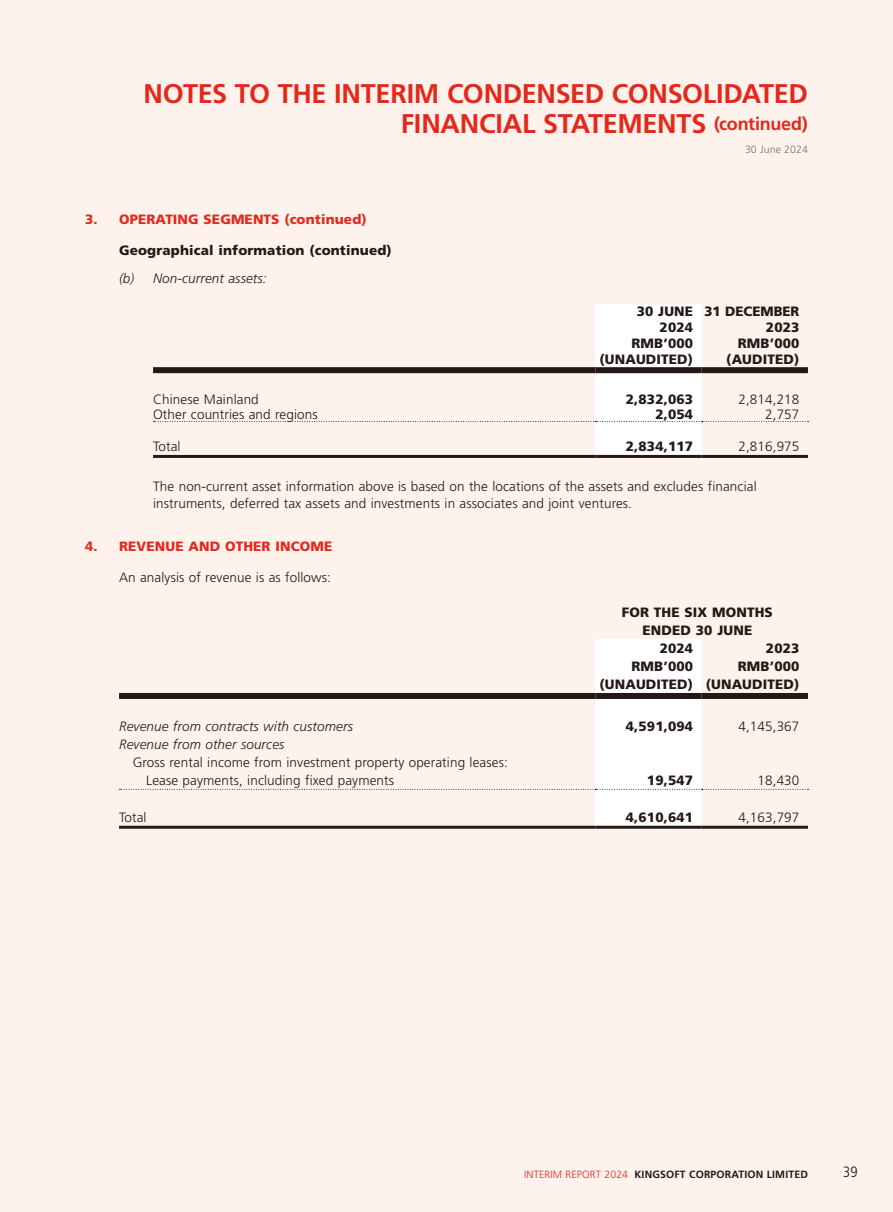
<style>
.page{position:relative;width:893px;height:1212px;background:#fef2ec}
.page>*{position:absolute;margin:0;border:0;box-sizing:border-box;transform-origin:0 0}
.t1{font:700 27px/30px "Frutiger";letter-spacing:-.01em;color:#e2291c;text-align:right}
.t2{font:300 condensed 15px "Frutiger";color:#231916}
.t3{font:300 13.5px/17.2px "Frutiger";letter-spacing:.01em;color:#231916}
.t4{font:900 13.5px/15.8px "Frutiger";letter-spacing:.01em;color:#231916;text-align:right}
.t5{font:italic 300 13.5px "Frutiger";letter-spacing:.01em;color:#231916}
.t6{font:900 13.5px "Frutiger";letter-spacing:.01em;color:#e2291c}
.t7{font:700 10.5px "Frutiger";letter-spacing:.015em;color:#231916}
.t8{font:300 10.5px "Frutiger";letter-spacing:.01em;color:#727272}
.s1{font-size:18px}
.s2{font-weight:300;color:#e2291c}
</style>
<div class="page">
<svg style="left:153px;top:304px;width:655px;height:151px"></svg>
<hr style="left:153px;top:455px;width:442px;height:3px;background:#231916">
<hr style="left:595px;top:455px;width:107px;height:3px;background:#231916">
<hr style="left:702px;top:455px;width:106px;height:3px;background:#231916">
<div style="left:153px;top:367px;width:442px;height:6px;background:#231916"></div>
<div style="left:595px;top:367px;width:107px;height:6px;background:#231916"></div>
<div style="left:702px;top:367px;width:106px;height:6px;background:#231916"></div>
<svg style="left:119px;top:639px;width:689px;height:187px"></svg>
<hr style="left:119px;top:826px;width:476px;height:3px;background:#231916">
<hr style="left:595px;top:826px;width:107px;height:3px;background:#231916">
<hr style="left:702px;top:826px;width:106px;height:3px;background:#231916">
<h1 class="t1" style="left:144px;top:79px;width:666px">NOTES TO THE INTERIM CONDENSED CONSOLIDATED<br>FINANCIAL STATEMENTS <span class="s1">(continued)</span></h1>
<p class="t8" style="left:745px;top:143px;width:64px">30 June 2024</p>
<p class="t6" style="left:85px;top:211px;width:283px">3. OPERATING SEGMENTS (continued)</p>
<p class="t4" style="left:119px;top:242px;width:274px">Geographical information (continued)</p>
<p class="t5" style="left:119px;top:271px;width:149px">(b) Non-current assets:</p>
<p class="t4" style="left:637px;top:304px;width:58px">30 JUNE<br>2024</p>
<p class="t4" style="left:704px;top:304px;width:96px">31 DECEMBER<br>2023</p>
<p class="t4" style="left:599px;top:335px;width:95px">RMB’000 (UNAUDITED)</p>
<p class="t4" style="left:726px;top:335px;width:75px">RMB’000 (AUDITED)</p>
<p class="t3" style="left:153px;top:391px;width:107px">Chinese Mainland</p>
<p class="t4" style="left:626px;top:391px;width:69px">2,832,063</p>
<p class="t3" style="left:738px;top:391px;width:63px">2,814,218</p>
<p class="t3" style="left:153px;top:406px;width:166px">Other countries and regions</p>
<p class="t4" style="left:655px;top:406px;width:39px">2,054</p>
<p class="t3" style="left:765px;top:406px;width:36px">2,757</p>
<p class="t3" style="left:153px;top:438px;width:29px">Total</p>
<p class="t4" style="left:626px;top:439px;width:69px">2,834,117</p>
<p class="t3" style="left:738px;top:438px;width:63px">2,816,975</p>
<p class="t3" style="left:153px;top:477px;width:605px">The non-current asset information above is based on the locations of the assets and excludes financial instruments, deferred tax assets and investments in associates and joint ventures.</p>
<p class="t6" style="left:85px;top:538px;width:249px">4. REVENUE AND OTHER INCOME</p>
<p class="t3" style="left:119px;top:569px;width:213px">An analysis of revenue is as follows:</p>
<p class="t4" style="left:622px;top:605px;width:152px">FOR THE SIX MONTHS</p>
<p class="t4" style="left:642px;top:623px;width:111px">ENDED 30 JUNE</p>
<p class="t4" style="left:660px;top:641px;width:35px">2024</p>
<p class="t4" style="left:766px;top:641px;width:35px">2023</p>
<p class="t4" style="left:599px;top:658px;width:95px;line-height:18px">RMB’000 (UNAUDITED)</p>
<p class="t4" style="left:706px;top:658px;width:95px;line-height:18px">RMB’000 (UNAUDITED)</p>
<p class="t5" style="left:119px;top:719px;width:235px">Revenue from contracts with customers</p>
<p class="t4" style="left:626px;top:719px;width:69px">4,591,094</p>
<p class="t3" style="left:738px;top:718px;width:63px">4,145,367</p>
<p class="t5" style="left:119px;top:737px;width:167px">Revenue from other sources</p>
<p class="t3" style="left:146px;top:754px;width:363px;line-height:18px;text-indent:-14px">Gross rental income from investment property operating leases:<br>Lease payments, including fixed payments</p>
<p class="t4" style="left:647px;top:773px;width:48px">19,547</p>
<p class="t3" style="left:757px;top:772px;width:43px">18,430</p>
<p class="t3" style="left:119px;top:809px;width:29px">Total</p>
<p class="t4" style="left:626px;top:809px;width:69px">4,610,641</p>
<p class="t3" style="left:738px;top:809px;width:63px">4,163,797</p>
<p class="t7" style="left:524px;top:1168px;width:285px"><span class="s2">INTERIM REPORT 2024</span> KINGSOFT CORPORATION LIMITED</p>
<p class="t2" style="left:843px;top:1164px;width:16px">39</p>
</div>
